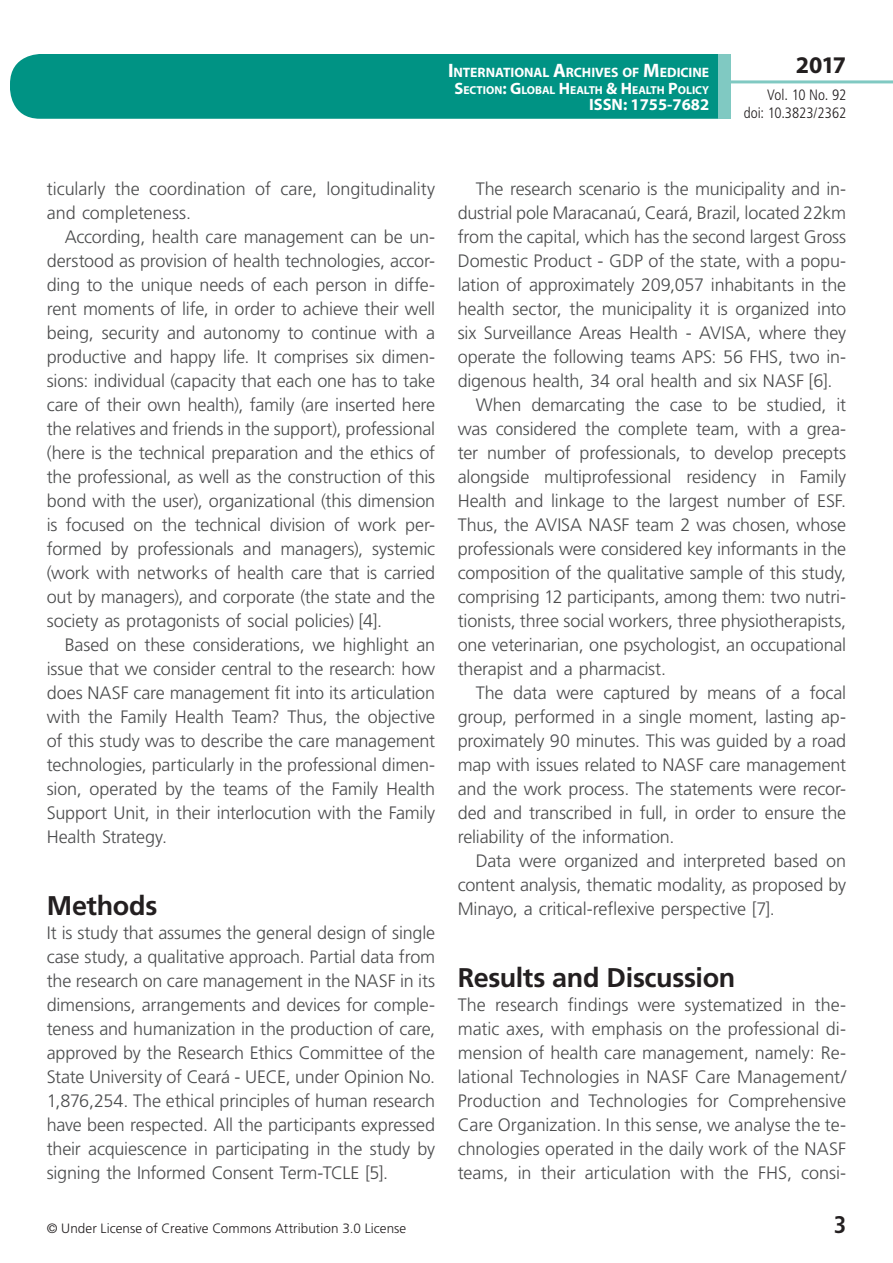
<style>
.page{position:relative;width:893px;height:1263px;background:#fff}
.page>*{position:absolute;margin:0;border:0;box-sizing:border-box;transform-origin:0 0}
.t1{font:700 27px "Frutiger LT Std";letter-spacing:-.015em;color:#231f20}
.t2{font:700 24px "Myriad Pro";color:#231f20}
.t3{font:700 condensed 24px "Frutiger LT Std";color:#231f20}
.t4{font:300 18px/24px "Frutiger LT Std";letter-spacing:-.01em;color:#4b4c4d;text-align:justify}
.t5{font:700 16.5px "Myriad Pro";color:#fff}
.t6{font:300 condensed 15px/18px "Frutiger LT Std";color:#231f20;text-align:right}
.t7{font:700 13.65px "Myriad Pro";letter-spacing:-.005em;color:#fff}
.t8{font:300 13.5px "Frutiger LT Std";letter-spacing:.005em;color:#231f20}
.t9{font:700 11.55px "Myriad Pro";color:#fff}
.s1{font-size:19.5px}
.s2{font-size:16.5px}
</style>
<div class="page">
<div style="left:10px;top:54px;width:775px;height:65px;background:#009384;border-radius:30px"></div>
<div style="left:732px;top:0;width:161px;height:157px;background:#fff"></div>
<hr style="left:730px;top:80px;width:163px;height:3px;background:#80c9c2">
<div style="left:718px;top:54px;width:13px;height:65px;background:#80c9c2"></div>
<p class="t7" style="left:448px;top:64px;width:263px"><span class="s1">I</span>NTERNATIONAL <span class="s1">A</span>RCHIVES OF <span class="s1">M</span>EDICINE</p>
<p class="t9" style="left:454px;top:82px;width:256px"><span class="s2">S</span>ECTION<span class="s2">: G</span>LOBAL <span class="s2">H</span> EALTH <span class="s2">&amp; H</span> EALTH <span class="s2">P</span>OLICY</p>
<p class="t5" style="left:589px;top:94px;width:122px">ISSN: 1755-7682</p>
<h2 class="t2" style="left:796px;top:49px;width:52px">2017</h2>
<p class="t6" style="left:744px;top:86px;width:104px">Vol. 10 No. 92 doi: 10.3823/2362</p>
<p class="t4" style="left:47px;top:177px;width:390px">ticularly the coordination of care, longitudinality and completeness.</p>
<p class="t4" style="left:47px;top:225px;width:390px;text-indent:18px">According, health care management can be un&shy;derstood as provision of health technologies, accor&shy;ding to the unique needs of each person in diffe&shy;rent moments of life, in order to achieve their well being, security and autonomy to continue with a productive and happy life. It comprises six dimen&shy;sions: individual (capacity that each one has to take care of their own health), family (are inserted here the relatives and friends in the support), professional (here is the technical preparation and the ethics of the professional, as well as the construction of this bond with the user), organizational (this dimension is focused on the technical division of work per&shy;formed by professionals and managers), systemic (work with networks of health care that is carried out by managers), and corporate (the state and the society as protagonists of social policies) [4].</p>
<p class="t4" style="left:47px;top:633px;width:390px;text-indent:18px">Based on these considerations, we highlight an issue that we consider central to the research: how does NASF care management fit into its articulation with the Family Health Team? Thus, the objective of this study was to describe the care management technologies, particularly in the professional dimen&shy;sion, operated by the teams of the Family Health Support Unit, in their interlocution with the Family Health Strategy.</p>
<h1 class="t1" style="left:47px;top:890px;width:112px">Methods</h1>
<p class="t4" style="left:47px;top:921px;width:390px">It is study that assumes the general design of single case study, a qualitative approach. Partial data from the research on care management in the NASF in its dimensions, arrangements and devices for comple&shy;teness and humanization in the production of care, approved by the Research Ethics Committee of the State University of Ceará - UECE, under Opinion No.<br>1,876,254. The ethical principles of human research have been respected. All the participants expressed their acquiescence in participating in the study by signing the Informed Consent Term-TCLE [5].</p>
<p class="t4" style="left:476px;top:177px;width:372px">The research scenario is the municipality and in-</p>
<p class="t4" style="left:458px;top:201px;width:390px">dustrial pole Maracanaú, Ceará, Brazil, located 22km</p>
<p class="t4" style="left:458px;top:225px;width:390px">from the capital, which has the second largest Gross</p>
<p class="t4" style="left:458px;top:249px;width:390px">Domestic Product - GDP of the state, with a popu-</p>
<p class="t4" style="left:458px;top:273px;width:390px">lation of approximately 209,057 inhabitants in the</p>
<p class="t4" style="left:458px;top:297px;width:390px">health sector, the municipality it is organized into</p>
<p class="t4" style="left:458px;top:321px;width:390px">six Surveillance Areas Health - AVISA, where they</p>
<p class="t4" style="left:458px;top:345px;width:390px">operate the following teams APS: 56 FHS, two in-</p>
<p class="t4" style="left:458px;top:369px;width:376px">digenous health, 34 oral health and six NASF [6].</p>
<p class="t4" style="left:476px;top:393px;width:372px">When demarcating the case to be studied, it</p>
<p class="t4" style="left:458px;top:417px;width:390px">was considered the complete team, with a grea-</p>
<p class="t4" style="left:458px;top:441px;width:390px">ter number of professionals, to develop precepts</p>
<p class="t4" style="left:458px;top:465px;width:390px">alongside multiprofessional residency in Family</p>
<p class="t4" style="left:458px;top:489px;width:390px">Health and linkage to the largest number of ESF.</p>
<p class="t4" style="left:458px;top:513px;width:390px">Thus, the AVISA NASF team 2 was chosen, whose</p>
<p class="t4" style="left:458px;top:537px;width:390px">professionals were considered key informants in the</p>
<p class="t4" style="left:458px;top:561px;width:390px">composition of the qualitative sample of this study,</p>
<p class="t4" style="left:458px;top:585px;width:390px">comprising 12 participants, among them: two nutri-</p>
<p class="t4" style="left:458px;top:609px;width:390px">tionists, three social workers, three physiotherapists,</p>
<p class="t4" style="left:458px;top:633px;width:390px">one veterinarian, one psychologist, an occupational</p>
<p class="t4" style="left:458px;top:657px;width:210px">therapist and a pharmacist.</p>
<p class="t4" style="left:476px;top:681px;width:372px">The data were captured by means of a focal</p>
<p class="t4" style="left:458px;top:705px;width:390px">group, performed in a single moment, lasting ap-</p>
<p class="t4" style="left:458px;top:729px;width:390px">proximately 90 minutes. This was guided by a road</p>
<p class="t4" style="left:458px;top:753px;width:390px">map with issues related to NASF care management</p>
<p class="t4" style="left:458px;top:777px;width:390px">and the work process. The statements were recor-</p>
<p class="t4" style="left:458px;top:801px;width:390px">ded and transcribed in full, in order to ensure the</p>
<p class="t4" style="left:458px;top:825px;width:218px">reliability of the information.</p>
<p class="t4" style="left:476px;top:849px;width:372px">Data were organized and interpreted based on</p>
<p class="t4" style="left:458px;top:873px;width:390px">content analysis, thematic modality, as proposed by</p>
<p class="t4" style="left:458px;top:897px;width:319px">Minayo, a critical-reflexive perspective [7].</p>
<h1 class="t1" style="left:458px;top:962px;width:279px">Results and Discussion</h1>
<p class="t4" style="left:458px;top:993px;width:390px">The research findings were systematized in the&shy;matic axes, with emphasis on the professional di&shy;mension of health care management, namely: Re&shy;lational Technologies in NASF Care Management/ Production and Technologies for Comprehensive Care Organization. In this sense, we analyse the te&shy;chnologies operated in the daily work of the NASF teams, in their articulation with the FHS, consi-</p>
<p class="t8" style="left:47px;top:1220px;width:361px">© Under License of Creative Commons Attribution 3.0 License</p>
<h2 class="t3" style="left:834px;top:1210px;width:14px">3</h2>
</div>
